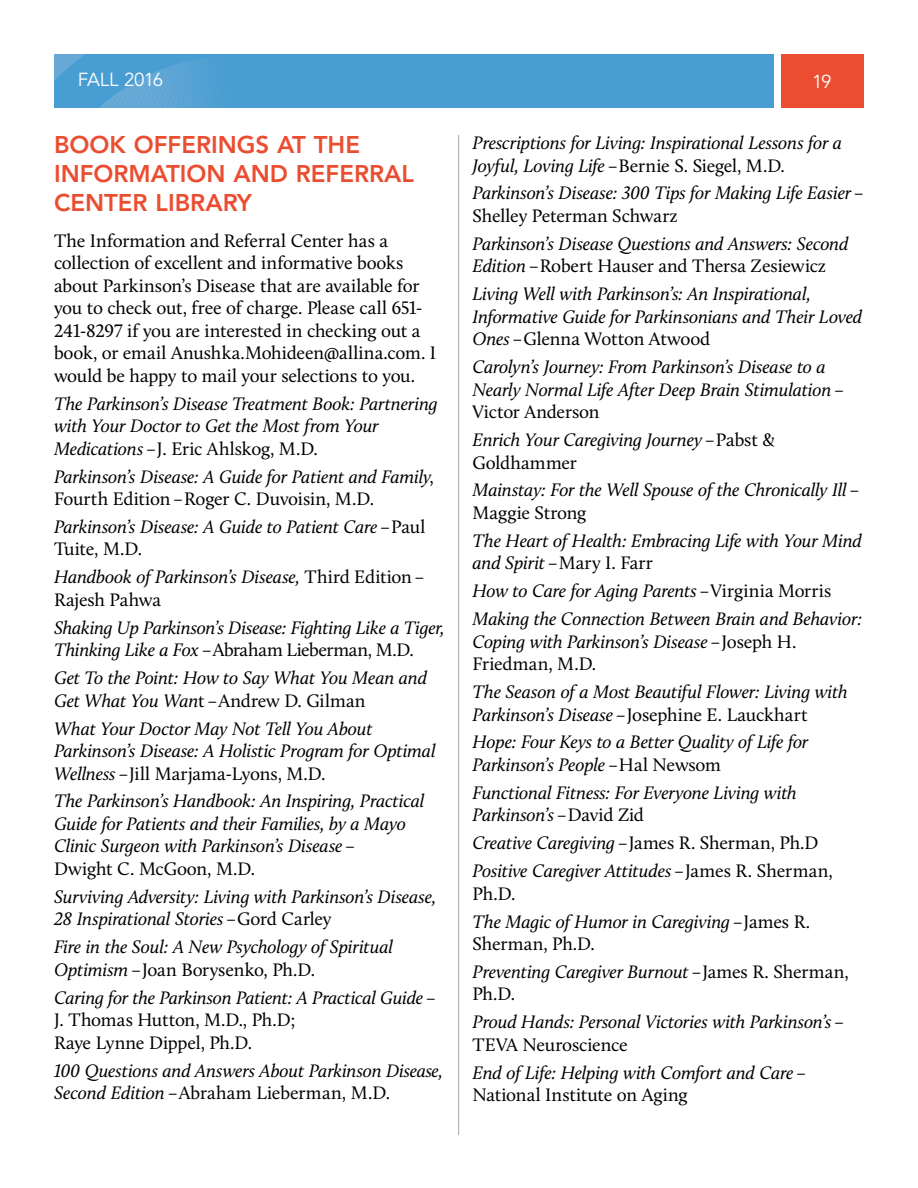
<style>
.page{position:relative;width:918px;height:1188px;background:#fff}
.page>*{position:absolute;margin:0;border:0;box-sizing:border-box;transform-origin:0 0}
.t1{font:800 24px/28.8px "Avenir LT Std";color:#eb4d30}
.t2{font:italic 18.75px/22.5px "Calluna";letter-spacing:-.015em;color:#000}
.t3{font:18.75px/22.5px "Calluna";letter-spacing:-.01em;color:#000}
.t4{font:18.75px "Avenir LT Std";letter-spacing:-.04em;color:#fff}
.s1{font-style:normal}
.s2{font-style:italic}
</style>
<div class="page">
<hr style="left:458px;top:135px;width:1px;height:1000px;background:#a2a9b5">
<div style="left:781px;top:54px;width:83px;height:54px;background:#eb4d30"></div>
<div style="left:54px;top:54px;width:720px;height:54px;background:#489ed2"></div>
<svg style="left:54px;top:54px;width:156px;height:54px"></svg>
<p class="t4" style="left:78px;top:69px;width:87px">FALL 2016</p>
<p class="t4" style="left:812px;top:71px;width:21px">19</p>
<p class="t1" style="left:54px;top:130px;width:362px">BOOK OFFERINGS AT THE<br>INFORMATION AND REFERRAL<br>CENTER LIBRARY</p>
<p class="t3" style="left:54px;top:229px;width:384px">The Information and Referral Center has a collection of excellent and informative books about Parkinson’s Disease that are available for you to check out, free of charge. Please call 651- 241-8297 if you are interested in checking out a book, or email Anushka.Mohideen@allina.com. I would be happy to mail your selections to you.</p>
<p class="t2" style="left:54px;top:392px;width:385px">The Parkinson’s Disease Treatment Book: Partnering with Your Doctor to Get the Most from Your<br>Medications <span class="s1">– J. Eric Ahlskog, M.D.</span></p>
<p class="t2" style="left:54px;top:465px;width:381px">Parkinson’s Disease: A Guide for Patient and Family<span class="s1">,<br>Fourth Edition – Roger C. Duvoisin, M.D.</span></p>
<p class="t2" style="left:54px;top:515px;width:373px">Parkinson’s Disease: A Guide to Patient Care <span class="s1">– Paul<br>Tuite, M.D.</span></p>
<p class="t2" style="left:54px;top:566px;width:372px">Handbook of Parkinson’s Disease, <span class="s1">Third Edition –<br>Rajesh Pahwa</span></p>
<p class="t2" style="left:54px;top:616px;width:392px">Shaking Up Parkinson’s Disease: Fighting Like a Tiger,<br>Thinking Like a Fox <span class="s1">– Abraham Lieberman, M.D.</span></p>
<p class="t2" style="left:54px;top:666px;width:375px">Get To the Point: How to Say What You Mean and<br>Get What You Wan<span class="s1">t – Andrew D. Gilman</span></p>
<p class="t2" style="left:54px;top:717px;width:383px">What Your Doctor May Not Tell You About<br>Parkinson’s Disease: A Holistic Program for Optimal<br>Wellness <span class="s1">– Jill Marjama-Lyons, M.D.</span></p>
<p class="t2" style="left:54px;top:790px;width:372px">The Parkinson’s Handbook: An Inspiring, Practical Guide for Patients and their Families, by a Mayo Clinic Surgeon with Parkinson’s Disease <span class="s1">–<br>Dwight C. McGoon, M.D.</span></p>
<p class="t2" style="left:54px;top:885px;width:384px">Surviving Adversity: Living with Parkinson’s Disease,<br>28 Inspirational Stories <span class="s1">– Gord Carley</span></p>
<p class="t2" style="left:54px;top:936px;width:341px">Fire in the Soul: A New Psychology of Spiritual<br>Optimism <span class="s1">– Joan Borysenko, Ph.D.</span></p>
<p class="t3" style="left:54px;top:986px;width:383px"><span class="s2">Caring for the Parkinson Patient: A Practical Guide</span> –<br>J. Thomas Hutton, M.D., Ph.D;<br>Raye Lynne Dippel, Ph.D.</p>
<p class="t2" style="left:54px;top:1059px;width:390px">100 Questions and Answers About Parkinson Disease,<br>Second Edition <span class="s1">– Abraham Lieberman, M.D.</span></p>
<p class="t2" style="left:472px;top:131px;width:371px">Prescriptions for Living: Inspirational Lessons for a<br>Joyful, Loving Life <span class="s1">– Bernie S. Siegel, M.D.</span></p>
<p class="t2" style="left:472px;top:182px;width:393px">Parkinson’s Disease: 300 Tips for Making Life Easier <span class="s1">–<br>Shelley Peterman Schwarz</span></p>
<p class="t2" style="left:472px;top:232px;width:378px">Parkinson’s Disease Questions and Answers: Second<br>Edition <span class="s1">– Robert Hauser and Thersa Zesiewicz</span></p>
<p class="t2" style="left:472px;top:283px;width:391px">Living Well with Parkinson’s: An Inspirational,<br>Informative Guide for Parkinsonians and Their Loved<br>Ones <span class="s1">– Glenna Wotton Atwood</span></p>
<p class="t2" style="left:472px;top:355px;width:373px">Carolyn’s Journey: From Parkinson’s Disease to a<br>Nearly Normal Life After Deep Brain Stimulation <span class="s1">–<br>Victor Anderson</span></p>
<p class="t2" style="left:472px;top:428px;width:304px">Enrich Your Caregiving Journey <span class="s1">– Pabst &amp;<br>Goldhammer</span></p>
<p class="t2" style="left:473px;top:479px;width:388px">Mainstay: For the Well Spouse of the Chronically Ill <span class="s1">–<br>Maggie Strong</span></p>
<p class="t2" style="left:473px;top:529px;width:391px">The Heart of Health: Embracing Life with Your Mind and Spirit <span class="s1">– Mary I. Farr</span></p>
<p class="t2" style="left:473px;top:577px;width:391px;line-height:27.9px">How to Care for Aging Parents <span class="s1">– Virginia Morris<br></span>Making the Connection Between Brain and Behavior:</p>
<p class="t2" style="left:473px;top:630px;width:325px">Coping with Parkinson’s Disease <span class="s1">– Joseph H.<br>Friedman, M.D.</span></p>
<p class="t2" style="left:473px;top:680px;width:377px">The Season of a Most Beautiful Flower: Living with<br>Parkinson’s Disease <span class="s1">– Josephine E. Lauckhart</span></p>
<p class="t2" style="left:473px;top:731px;width:337px">Hope: Four Keys to a Better Quality of Life for<br>Parkinson’s People <span class="s1">– Hal Newsom</span></p>
<p class="t2" style="left:473px;top:781px;width:326px">Functional Fitness: For Everyone Living with<br>Parkinson’s <span class="s1">– David Zid</span></p>
<p class="t2" style="left:473px;top:829px;width:362px;line-height:27.9px">Creative Caregiving <span class="s1">– James R. Sherman, Ph.D<br></span>Positive Caregiver Attitudes <span class="s1">– James R. Sherman,</span></p>
<p class="t2" style="left:473px;top:879px;width:339px;line-height:27.9px"><span class="s1">Ph.D.<br></span>The Magic of Humor in Caregiving <span class="s1">– James R.</span></p>
<p class="t3" style="left:473px;top:930px;width:378px;line-height:27.9px">Sherman, Ph.D.<br><span class="s2">Preventing Caregiver Burnout</span> – James R. Sherman,</p>
<p class="t2" style="left:473px;top:980px;width:373px;line-height:27.9px"><span class="s1">Ph.D.<br></span>Proud Hands: Personal Victories with Parkinson’s <span class="s1">–</span></p>
<p class="t2" style="left:473px;top:1030px;width:335px;line-height:27.9px"><span class="s1">TEVA Neuroscience<br></span>End of Life: Helping with Comfort and Care <span class="s1">–</span></p>
<p class="t3" style="left:473px;top:1084px;width:217px">National Institute on Aging</p>
</div>
